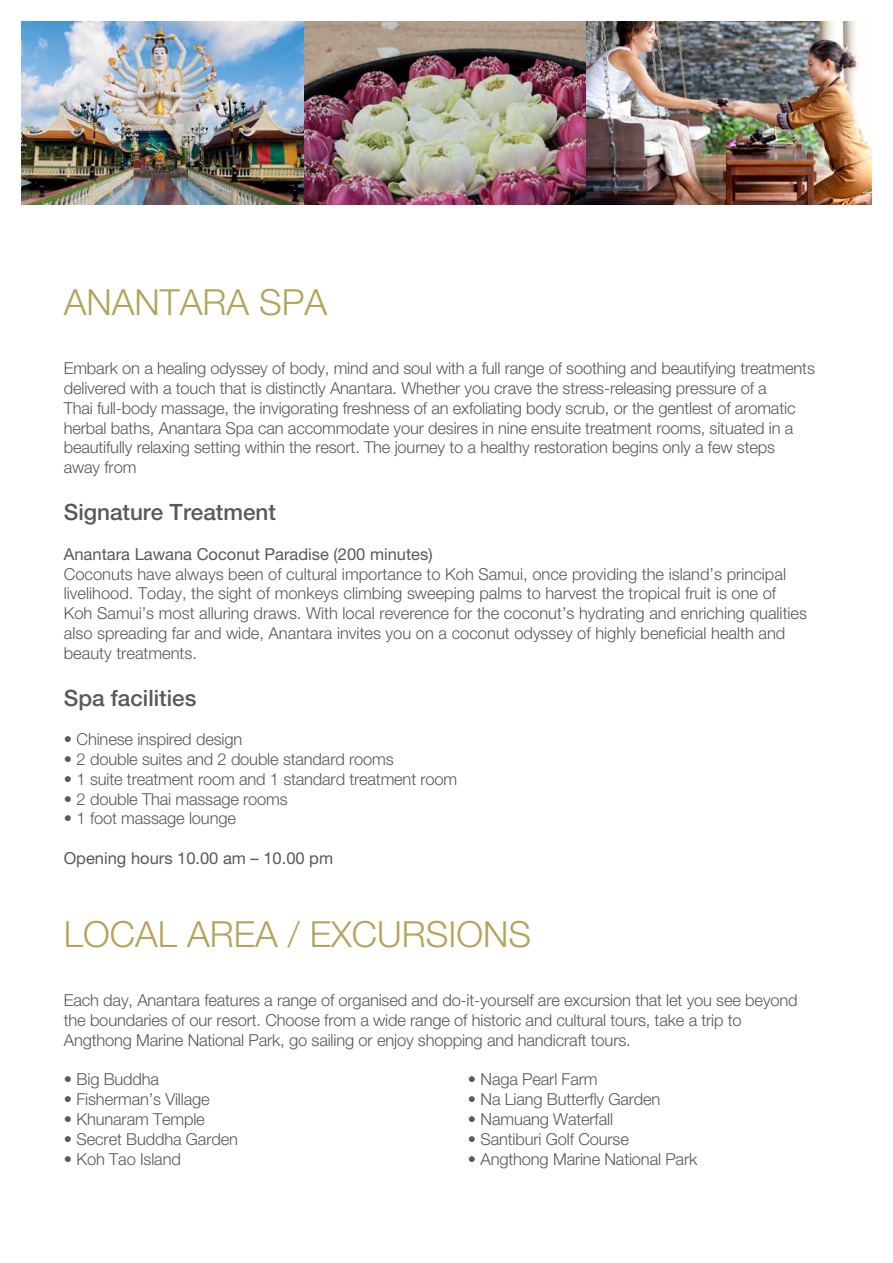
<style>
.page{position:relative;width:893px;height:1263px;background:#fff}
.page>*{position:absolute;margin:0;border:0;box-sizing:border-box;transform-origin:0 0}
.t1{font:300 36px "Helvetica Neue LT Pro";color:#b4a358}
.t2{font:500 22.5px "Helvetica Neue LT Pro";color:#58595b}
.t3{font:300 16.5px/19.8px "Helvetica Neue LT Pro";letter-spacing:-.01em;color:#58595b}
.t4{font:16.5px "Helvetica Neue LT Pro";color:#58595b}
</style>
<div class="page">
<img style="left:21px;top:21px;width:851px;height:183px">
<h1 class="t1" style="left:64px;top:280px;width:265px">ANANTARA SPA</h1>
<p class="t3" style="left:64px;top:358px;width:753px">Embark on a healing odyssey of body, mind and soul with a full range of soothing and beautifying treatments delivered with a touch that is distinctly Anantara. Whether you crave the stress-releasing pressure of a<br>Thai full-body massage, the invigorating freshness of an exfoliating body scrub, or the gentlest of aromatic herbal baths, Anantara Spa can accommodate your desires in nine ensuite treatment rooms, situated in a beautifully relaxing setting within the resort. The journey to a healthy restoration begins only a few steps away from</p>
<h2 class="t2" style="left:64px;top:499px;width:214px">Signature Treatment</h2>
<p class="t4" style="left:64px;top:544px;width:370px">Anantara Lawana Coconut Paradise (200 minutes)</p>
<p class="t3" style="left:64px;top:563px;width:745px">Coconuts have always been of cultural importance to Koh Samui, once providing the island’s principal livelihood. Today, the sight of monkeys climbing sweeping palms to harvest the tropical fruit is one of Koh Samui’s most alluring draws. With local reverence for the coconut’s hydrating and enriching qualities also spreading far and wide, Anantara invites you on a coconut odyssey of highly beneficial health and beauty treatments.</p>
<h2 class="t2" style="left:64px;top:684px;width:134px">Spa facilities</h2>
<p class="t3" style="left:64px;top:729px;width:180px">• Chinese inspired design</p>
<p class="t3" style="left:64px;top:749px;width:331px">• 2 double suites and 2 double standard rooms</p>
<p class="t3" style="left:64px;top:769px;width:395px">• 1 suite treatment room and 1 standard treatment room</p>
<p class="t3" style="left:64px;top:788px;width:226px">• 2 double Thai massage rooms</p>
<p class="t3" style="left:64px;top:808px;width:174px">• 1 foot massage lounge</p>
<p class="t4" style="left:64px;top:848px;width:271px">Opening hours 10.00 am – 10.00 pm</p>
<h1 class="t1" style="left:64px;top:912px;width:469px">LOCAL AREA / EXCURSIONS</h1>
<p class="t3" style="left:64px;top:990px;width:735px">Each day, Anantara features a range of organised and do-it-yourself are excursion that let you see beyond the boundaries of our resort. Choose from a wide range of historic and cultural tours, take a trip to<br>Angthong Marine National Park, go sailing or enjoy shopping and handicraft tours.</p>
<p class="t3" style="left:64px;top:1069px;width:97px">• Big Buddha</p>
<p class="t3" style="left:468px;top:1069px;width:131px">• Naga Pearl Farm</p>
<p class="t3" style="left:64px;top:1089px;width:147px">• Fisherman’s Village</p>
<p class="t3" style="left:468px;top:1089px;width:194px">• Na Liang Butterfly Garden</p>
<p class="t3" style="left:64px;top:1109px;width:143px">• Khunaram Temple</p>
<p class="t3" style="left:468px;top:1109px;width:147px">• Namuang Waterfall</p>
<p class="t3" style="left:64px;top:1129px;width:176px">• Secret Buddha Garden</p>
<p class="t3" style="left:468px;top:1129px;width:163px">• Santiburi Golf Course</p>
<p class="t3" style="left:64px;top:1148px;width:119px">• Koh Tao Island</p>
<p class="t3" style="left:468px;top:1148px;width:231px">• Angthong Marine National Park</p>
</div>
